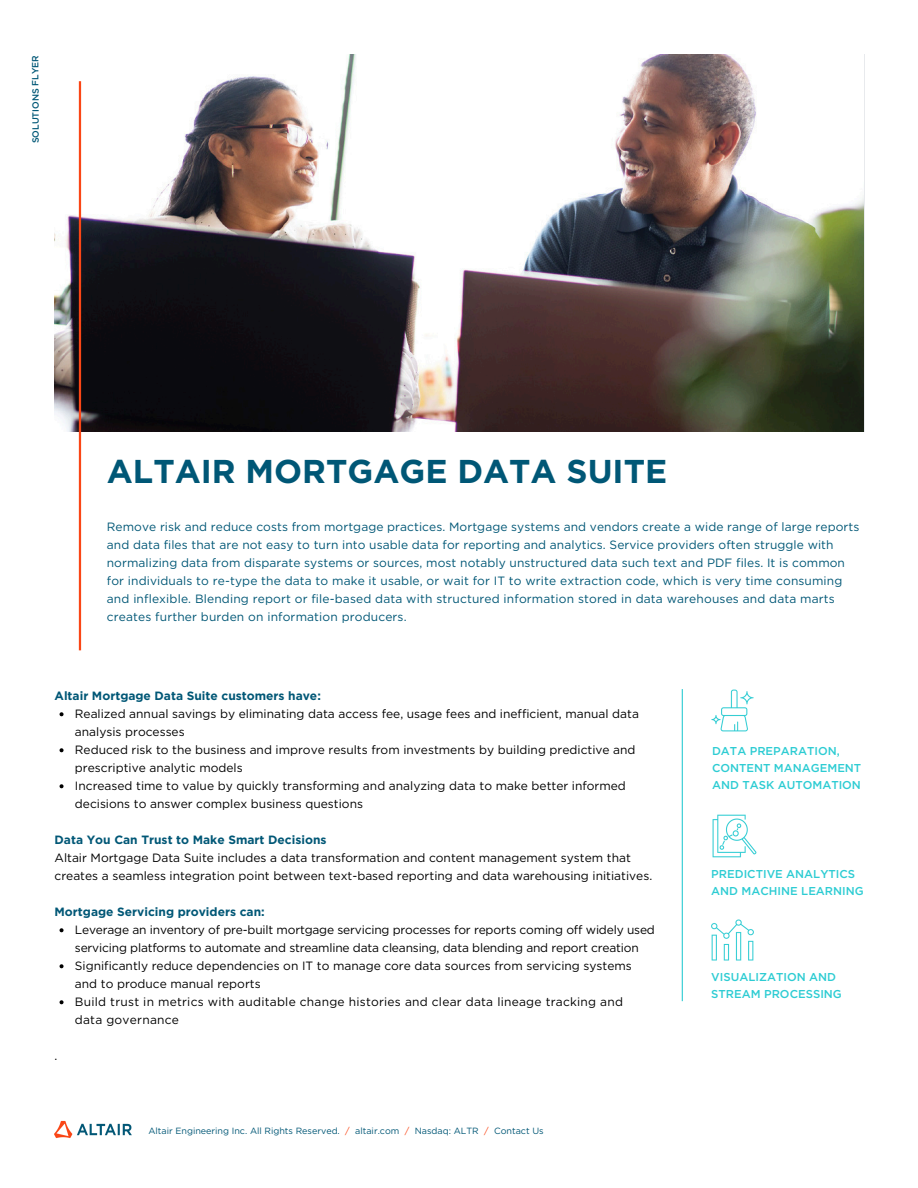
<style>
.page{position:relative;width:918px;height:1188px;background:#fff}
.page>*{position:absolute;margin:0;border:0;box-sizing:border-box;transform-origin:0 0}
.t1{font:700 33px "Gotham";color:#005776}
.t2{font:12px/18px "Gotham";color:#000}
.t3{font:12px/18px "Gotham";letter-spacing:.005em;color:#005776}
.t4{font:12px/18px "Gotham";letter-spacing:.02em;color:#000}
.t5{font:700 12px "Gotham";color:#005776}
.t6{font:500 11.4px/17.1px "Gotham";color:#2dccd3}
.t7{font:9px "Gotham";color:#005776}
.t8{font:500 9px "Gotham";letter-spacing:-.005em;color:#005776}
.s1{font-weight:700;color:#005776}
.s2{color:#fa4616}
</style>
<div class="page">
<img style="left:54px;top:54px;width:810px;height:378px">
<hr style="left:79px;top:81px;width:2px;height:569px;background:#fa4616">
<img style="left:54px;top:1120px;width:78px;height:18px">
<hr style="left:682px;top:689px;width:1px;height:312px;background:#2dccd3">
<img style="left:711px;top:689px;width:43px;height:43px">
<img style="left:712px;top:814px;width:45px;height:44px">
<img style="left:711px;top:920px;width:43px;height:41px">
<svg style="left:60px;top:712px;width:4px;height:4px"></svg>
<svg style="left:60px;top:748px;width:4px;height:4px"></svg>
<svg style="left:60px;top:784px;width:4px;height:4px"></svg>
<svg style="left:60px;top:928px;width:4px;height:4px"></svg>
<svg style="left:60px;top:964px;width:4px;height:4px"></svg>
<svg style="left:60px;top:1000px;width:4px;height:4px"></svg>
<p class="t8" style="left:30px;top:143px;width:90px;rotate:-90deg">SOLUT OI NS FLYER</p>
<h3 class="t1" style="left:107px;top:452px;width:562px">ALTAIR MORTGAGE DATA SUITE</h3>
<h3 class="t3" style="left:107px;top:518px;width:754px">Remove risk and reduce costs from mortgage practices. Mortgage systems and vendors create a wide range of large reports and data files that are not easy to turn into usable data for reporting and analytics. Service providers often struggle with normalizing data from disparate systems or sources, most notably unstructured data such text and PDF files. It is common for individuals to re-type the data to make it usable, or wait for IT to write extraction code, which is very time consuming and inflexible. Blending report or file-based data with structured information stored in data warehouses and data marts</h3>
<p class="t3" style="left:107px;top:608px;width:301px">creates further burden on information producers.</p>
<p class="t5" style="left:55px;top:689px;width:268px">Altair Mortgage Data Suite customers have:</p>
<p class="t2" style="left:75px;top:705px;width:566px">Realized annual savings by eliminating data access fee, usage fees and inefficient, manual data analysis processes</p>
<h3 class="t2" style="left:75px;top:741px;width:562px">Reduced risk to the business and improve results from investments by building predictive and prescriptive analytic models</h3>
<p class="t2" style="left:75px;top:777px;width:553px">Increased time to value by quickly transforming and analyzing data to make better informed decisions to answer complex business questions</p>
<p class="t2" style="left:55px;top:831px;width:599px"><span class="s1">Data You Can Trust to Make Smart Decisions<br></span>Altair Mortgage Data Suite includes a data transformation and content management system that creates a seamless integration point between text-based reporting and data warehousing initiatives.</p>
<h2 class="t5" style="left:55px;top:905px;width:212px">Mortgage Servicing providers can:</h2>
<p class="t2" style="left:75px;top:921px;width:581px">Leverage an inventory of pre-built mortgage servicing processes for reports coming off widely used servicing platforms to automate and streamline data cleansing, data blending and report creation</p>
<p class="t2" style="left:75px;top:957px;width:558px">Significantly reduce dependencies on IT to manage core data sources from servicing systems and to produce manual reports</p>
<h2 class="t4" style="left:75px;top:993px;width:550px">Build trust in metrics with auditable change histories and clear data lineage tracking and data governance</h2>
<p class="t2" style="left:55px;top:1047px;width:4px">.</p>
<p class="t7" style="left:148px;top:1125px;width:397px">Altair Engineering Inc. All Rights Reserved. <span class="s2">/</span> altair.com <span class="s2">/</span> Nasdaq: ALTR <span class="s2">/</span> Contact Us</p>
<p class="t6" style="left:712px;top:743px;width:151px">DATA PREPARATION,<br>CONTENT MANAGEMENT</p>
<h1 class="t6" style="left:712px;top:777px;width:150px">AND TASK AUTOMATION</h1>
<h3 class="t6" style="left:711px;top:865px;width:145px">PREDICTIVE ANALYTICS</h3>
<h3 class="t6" style="left:711px;top:882px;width:154px">AND MACHINE LEARNING</h3>
<p class="t6" style="left:711px;top:968px;width:126px">VISUALIZATION AND</p>
<p class="t6" style="left:711px;top:985px;width:132px">STREAM PROCESSING</p>
</div>
